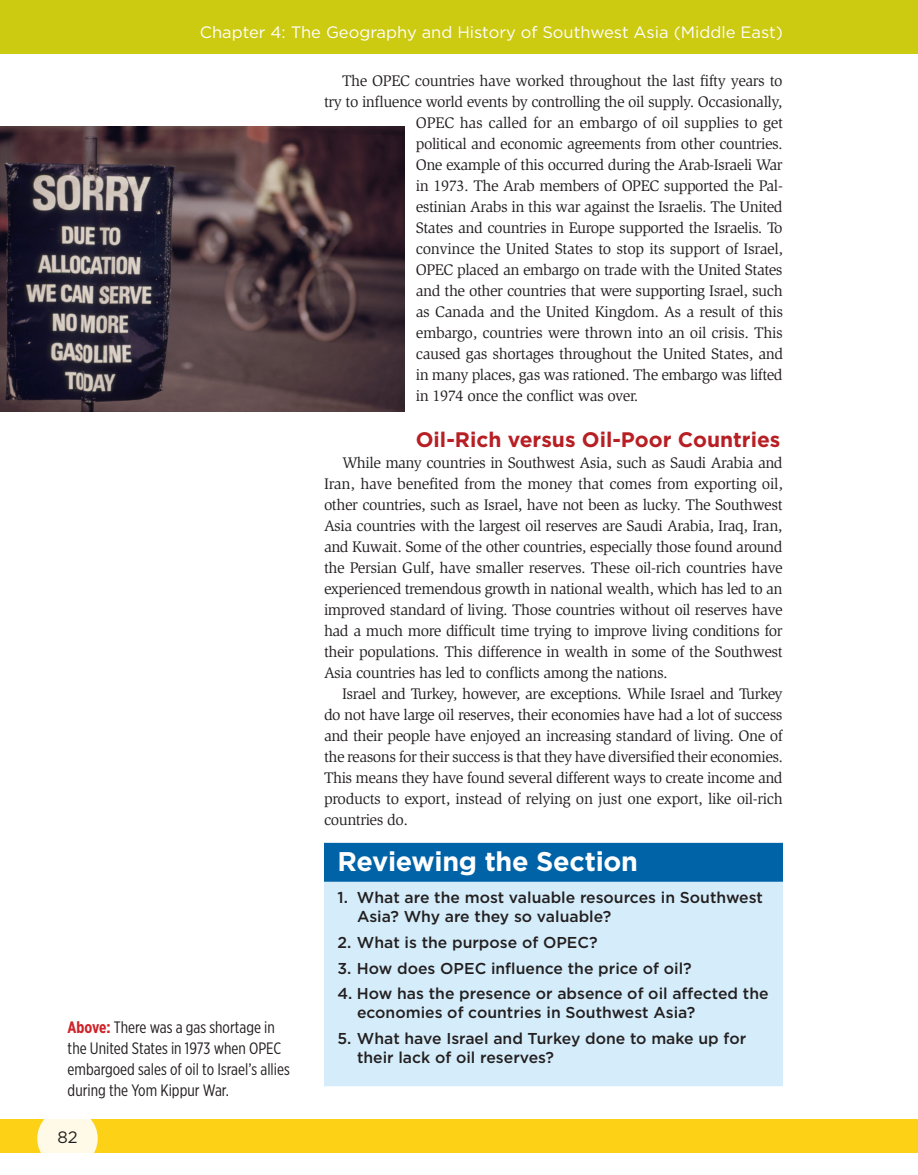
<style>
.page{position:relative;width:918px;height:1175px;background:#fff}
.page>*{position:absolute;margin:0;border:0;box-sizing:border-box;transform-origin:0 0}
.WS_-__RTS__It_s_Your{font:700 27px "Gotham";letter-spacing:-.01em;color:#fff}
.WS_-__B__Subtitle__r{font:700 21px "Gotham";color:#b71f24}
.WS_-_Caption_txt{font:16.5px/21px "Gotham X Narrow";color:#231f20}
.t1{font:16.5px "Gotham";color:#fff}
.t2{font:16.5px "Gotham";color:#231f20}
.WS_-_body_copy_JUSTI{font:15.75px/21px "Slimbach Std";letter-spacing:-.03em;color:#231f20;text-align:justify}
.WS_-__RTS__Reviewing{font:500 15.75px/18.9px "Gotham";color:#231f20}
.WS_-_body_copy_JUSTI-2{font:15.75px "Slimbach Std";letter-spacing:-.01em;color:#231f20}
.s1{font-weight:700;color:#cf232a}
</style>
<div class="page">
<div style="left:324px;top:842px;width:459px;height:39px;background:#0163a7"></div>
<div style="left:324px;top:881px;width:459px;height:21px;background:#d5edfa"></div>
<div style="left:324px;top:900px;width:459px;height:45px;background:#d5edfa"></div>
<div style="left:324px;top:926px;width:459px;height:45px;background:#d5edfa"></div>
<div style="left:324px;top:952px;width:459px;height:45px;background:#d5edfa"></div>
<div style="left:324px;top:996px;width:459px;height:45px;background:#d5edfa"></div>
<div style="left:324px;top:1041px;width:459px;height:45px;background:#d5edfa"></div>
<img style="left:0;top:126px;width:405px;height:286px">
<div style="left:0;top:1119px;width:918px;height:33px;background:#fcd116"></div>
<div style="left:0;top:0;width:918px;height:54px;background:#ccca11"></div>
<svg style="left:37px;top:1108px;width:61px;height:60px;fill:#fefae7"></svg>
<p class="t1" style="left:200px;top:22px;width:585px">Chapter 4: The Geography and History of Southwest Asia (Middle East)</p>
<p class="WS_-_Caption_txt" style="left:68px;top:1016px;width:224px"><span class="s1">Above:</span> There was a gas shortage in the United States in 1973 when OPEC embargoed sales of oil to Israel’s allies during the Yom Kippur War.</p>
<p class="t2" style="left:57px;top:1126px;width:22px">82</p>
<p class="WS_-_body_copy_JUSTI" style="left:342px;top:70px;width:442px">The OPEC countries have worked throughout the last fifty years to</p>
<p class="WS_-_body_copy_JUSTI" style="left:324px;top:91px;width:460px">try to influence world events by controlling the oil supply. Occasionally,</p>
<p class="WS_-_body_copy_JUSTI-2" style="left:416px;top:113px;width:369px">OPEC has called for an embargo of oil supplies to get</p>
<p class="WS_-_body_copy_JUSTI" style="left:416px;top:133px;width:368px">political and economic agreements from other countries.</p>
<p class="WS_-_body_copy_JUSTI" style="left:416px;top:154px;width:368px">One example of this occurred during the Arab-Israeli War</p>
<p class="WS_-_body_copy_JUSTI" style="left:416px;top:175px;width:369px">in 1973. The Arab members of OPEC supported the Pal-</p>
<p class="WS_-_body_copy_JUSTI" style="left:416px;top:196px;width:368px">estinian Arabs in this war against the Israelis. The United</p>
<p class="WS_-_body_copy_JUSTI" style="left:416px;top:217px;width:368px">States and countries in Europe supported the Israelis. To</p>
<p class="WS_-_body_copy_JUSTI" style="left:416px;top:238px;width:369px">convince the United States to stop its support of Israel,</p>
<p class="WS_-_body_copy_JUSTI" style="left:416px;top:259px;width:368px">OPEC placed an embargo on trade with the United States</p>
<p class="WS_-_body_copy_JUSTI" style="left:416px;top:280px;width:368px">and the other countries that were supporting Israel, such</p>
<p class="WS_-_body_copy_JUSTI" style="left:416px;top:301px;width:369px">as Canada and the United Kingdom. As a result of this</p>
<p class="WS_-_body_copy_JUSTI" style="left:416px;top:322px;width:369px">embargo, countries were thrown into an oil crisis. This</p>
<p class="WS_-_body_copy_JUSTI" style="left:416px;top:343px;width:369px">caused gas shortages throughout the United States, and</p>
<p class="WS_-_body_copy_JUSTI" style="left:416px;top:364px;width:368px">in many places, gas was rationed. The embargo was lifted</p>
<p class="WS_-_body_copy_JUSTI" style="left:416px;top:385px;width:224px">in 1974 once the conflict was over.</p>
<p class="WS_-__B__Subtitle__r" style="left:416px;top:425px;width:366px">Oil-Rich versus Oil-Poor Countries</p>
<p class="WS_-_body_copy_JUSTI" style="left:324px;top:452px;width:461px;text-indent:18px">While many countries in Southwest Asia, such as Saudi Arabia and Iran, have benefited from the money that comes from exporting oil, other countries, such as Israel, have not been as lucky. The Southwest Asia countries with the largest oil reserves are Saudi Arabia, Iraq, Iran, and Kuwait. Some of the other countries, especially those found around the Persian Gulf, have smaller reserves. These oil-rich countries have experienced tremendous growth in national wealth, which has led to an improved standard of living. Those countries without oil reserves have had a much more difficult time trying to improve living conditions for their populations. This difference in wealth in some of the Southwest Asia countries has led to conflicts among the nations.</p>
<p class="WS_-_body_copy_JUSTI" style="left:324px;top:683px;width:461px;text-indent:18px">Israel and Turkey, however, are exceptions. While Israel and Turkey do not have large oil reserves, their economies have had a lot of success and their people have enjoyed an increasing standard of living. One of the reasons for their success is that they have diversified their economies.<br>This means they have found several different ways to create income and products to export, instead of relying on just one export, like oil-rich countries do.</p>
<p class="WS_-__RTS__It_s_Your" style="left:338px;top:843px;width:302px">Reviewing the Section</p>
<p class="WS_-__RTS__Reviewing" style="left:357px;top:888px;width:407px;text-indent:-20px">1. What are the most valuable resources in Southwest<br>Asia? Why are they so valuable?</p>
<p class="WS_-__RTS__Reviewing" style="left:338px;top:932px;width:262px">2. What is the purpose of OPEC?</p>
<p class="WS_-__RTS__Reviewing" style="left:338px;top:958px;width:356px">3. How does OPEC influence the price of oil?</p>
<p class="WS_-__RTS__Reviewing" style="left:357px;top:984px;width:413px;text-indent:-20px">4. How has the presence or absence of oil affected the economies of countries in Southwest Asia?</p>
<p class="WS_-__RTS__Reviewing" style="left:357px;top:1028px;width:391px;text-indent:-20px">5. What have Israel and Turkey done to make up for their lack of oil reserves?</p>
</div>
